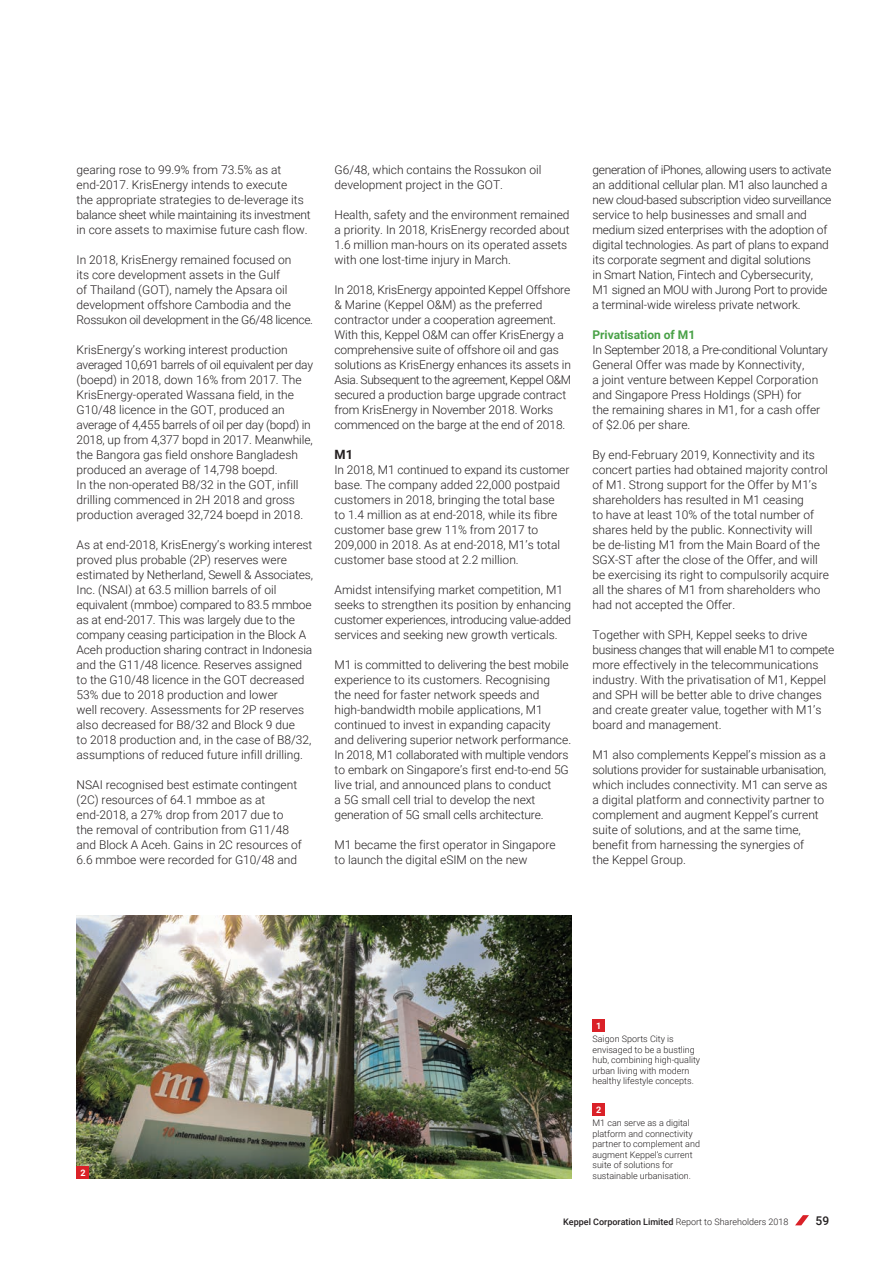
<style>
.page{position:relative;width:893px;height:1263px;background:#fff}
.page>*{position:absolute;margin:0;border:0;box-sizing:border-box;transform-origin:0 0}
.Heading-1{font:700 12.75px "Roboto";color:#231f20}
.Bodytext{font:300 12px/15px "Roboto";color:#231f20}
.Heading-2{font:700 12px "Roboto";color:#49a147}
.t1{font:500 12px "Roboto";color:#231f20}
.t2{font:300 9px/10.5px "Roboto";color:#231f20}
.t3{font:500 9px "Roboto";color:#231f20}
.Caption_No{font:700 9px "Roboto";color:#fff}
.s1{font-weight:300}
</style>
<div class="page">
<img style="left:77px;top:915px;width:494px;height:264px">
<div style="left:592px;top:1019px;width:13px;height:13px;background:#da2128"></div>
<div style="left:592px;top:1103px;width:13px;height:13px;background:#da2128"></div>
<div style="left:77px;top:1166px;width:12px;height:13px;background:#da2128"></div>
<svg style="left:795px;top:1215px;width:14px;height:10px"></svg>
<p class="Bodytext" style="left:77px;top:162px;width:235px">gearing rose to 99.9% from 73.5% as at end-2017. KrisEnergy intends to execute<br>the appropriate strategies to de-leverage its balance sheet while maintaining its investment in core assets to maximise future cash flow.</p>
<p class="Bodytext" style="left:77px;top:252px;width:238px">In 2018, KrisEnergy remained focused on<br>its core development assets in the Gulf<br>of Thailand (GOT), namely the Apsara oil development offshore Cambodia and the Rossukon oil development in the G6/48 licence.</p>
<p class="Bodytext" style="left:77px;top:342px;width:238px">KrisEnergy’s working interest production averaged 10,691 barrels of oil equivalent per day (boepd) in 2018, down 16% from 2017. The KrisEnergy-operated Wassana field, in the G10/48 licence in the GOT, produced an average of 4,455 barrels of oil per day (bopd) in 2018, up from 4,377 bopd in 2017. Meanwhile, the Bangora gas field onshore Bangladesh produced an average of 14,798 boepd.<br>In the non-operated B8/32 in the GOT, infill drilling commenced in 2H 2018 and gross production averaged 32,724 boepd in 2018.</p>
<p class="Bodytext" style="left:77px;top:537px;width:238px">As at end-2018, KrisEnergy’s working interest proved plus probable (2P) reserves were estimated by Netherland, Sewell &amp; Associates, Inc. (NSAI) at 63.5 million barrels of oil equivalent (mmboe) compared to 83.5 mmboe as at end-2017. This was largely due to the company ceasing participation in the Block A Aceh production sharing contract in Indonesia and the G11/48 licence. Reserves assigned to the G10/48 licence in the GOT decreased 53% due to 2018 production and lower<br>well recovery. Assessments for 2P reserves also decreased for B8/32 and Block 9 due<br>to 2018 production and, in the case of B8/32, assumptions of reduced future infill drilling.</p>
<p class="Bodytext" style="left:77px;top:777px;width:227px">NSAI recognised best estimate contingent (2C) resources of 64.1 mmboe as at end-2018, a 27% drop from 2017 due to the removal of contribution from G11/48 and Block A Aceh. Gains in 2C resources of 6.6 mmboe were recorded for G10/48 and</p>
<p class="Bodytext" style="left:334px;top:162px;width:208px">G6/48, which contains the Rossukon oil development project in the GOT.</p>
<p class="Bodytext" style="left:334px;top:207px;width:237px">Health, safety and the environment remained a priority. In 2018, KrisEnergy recorded about 1.6 million man-hours on its operated assets with one lost-time injury in March.</p>
<p class="Bodytext" style="left:334px;top:282px;width:238px">In 2018, KrisEnergy appointed Keppel Offshore &amp; Marine (Keppel O&amp;M) as the preferred contractor under a cooperation agreement.<br>With this, Keppel O&amp;M can offer KrisEnergy a comprehensive suite of offshore oil and gas solutions as KrisEnergy enhances its assets in Asia. Subsequent to the agreement, Keppel O&amp;M secured a production barge upgrade contract from KrisEnergy in November 2018. Works commenced on the barge at the end of 2018.</p>
<p class="Heading-1" style="left:334px;top:446px;width:20px">M1</p>
<p class="Bodytext" style="left:334px;top:462px;width:236px">In 2018, M1 continued to expand its customer base. The company added 22,000 postpaid customers in 2018, bringing the total base<br>to 1.4 million as at end-2018, while its fibre customer base grew 11% from 2017 to 209,000 in 2018. As at end-2018, M1’s total customer base stood at 2.2 million.</p>
<p class="Bodytext" style="left:334px;top:582px;width:238px">Amidst intensifying market competition, M1 seeks to strengthen its position by enhancing customer experiences, introducing value-added services and seeking new growth verticals.</p>
<p class="Bodytext" style="left:334px;top:657px;width:238px">M1 is committed to delivering the best mobile experience to its customers. Recognising<br>the need for faster network speeds and high-bandwidth mobile applications, M1 continued to invest in expanding capacity and delivering superior network performance.<br>In 2018, M1 collaborated with multiple vendors to embark on Singapore’s first end-to-end 5G live trial, and announced plans to conduct<br>a 5G small cell trial to develop the next generation of 5G small cells architecture.</p>
<p class="Bodytext" style="left:334px;top:837px;width:223px">M1 became the first operator in Singapore to launch the digital eSIM on the new</p>
<p class="Bodytext" style="left:592px;top:162px;width:240px">generation of iPhones, allowing users to activate an additional cellular plan. M1 also launched a new cloud-based subscription video surveillance service to help businesses and small and medium sized enterprises with the adoption of digital technologies. As part of plans to expand its corporate segment and digital solutions<br>in Smart Nation, Fintech and Cybersecurity, M1 signed an MOU with Jurong Port to provide a terminal-wide wireless private network.</p>
<p class="Heading-2" style="left:592px;top:326px;width:104px">Privatisation of M1</p>
<p class="Bodytext" style="left:592px;top:342px;width:237px">In September 2018, a Pre-conditional Voluntary General Offer was made by Konnectivity,<br>a joint venture between Keppel Corporation and Singapore Press Holdings (SPH) for<br>the remaining shares in M1, for a cash offer of $2.06 per share.</p>
<p class="Bodytext" style="left:592px;top:447px;width:238px">By end-February 2019, Konnectivity and its concert parties had obtained majority control of M1. Strong support for the Offer by M1’s shareholders has resulted in M1 ceasing<br>to have at least 10% of the total number of shares held by the public. Konnectivity will<br>be de-listing M1 from the Main Board of the SGX-ST after the close of the Offer, and will be exercising its right to compulsorily acquire all the shares of M1 from shareholders who had not accepted the Offer.</p>
<p class="Bodytext" style="left:592px;top:627px;width:243px">Together with SPH, Keppel seeks to drive business changes that will enable M1 to compete more effectively in the telecommunications industry. With the privatisation of M1, Keppel and SPH will be better able to drive changes and create greater value, together with M1’s board and management.</p>
<p class="Bodytext" style="left:592px;top:747px;width:237px">M1 also complements Keppel’s mission as a solutions provider for sustainable urbanisation, which includes connectivity. M1 can serve as a digital platform and connectivity partner to complement and augment Keppel’s current suite of solutions, and at the same time, benefit from harnessing the synergies of<br>the Keppel Group.</p>
<p class="Caption_No" style="left:80px;top:1166px;width:7px">2</p>
<p class="Caption_No" style="left:596px;top:1019px;width:7px">1</p>
<p class="t2" style="left:592px;top:1033px;width:109px">Saigon Sports City is envisaged to be a bustling hub, combining high‑quality urban living with modern healthy lifestyle concepts.</p>
<p class="Caption_No" style="left:596px;top:1103px;width:7px">2</p>
<p class="t2" style="left:592px;top:1117px;width:109px">M1 can serve as a digital platform and connectivity partner to complement and augment Keppel’s current suite of solutions for sustainable urbanisation.</p>
<p class="t3" style="left:563px;top:1215px;width:227px">Keppel Corporation Limited <span class="s1">Report to Shareholders 2018</span></p>
<p class="t1" style="left:815px;top:1212px;width:15px">59</p>
</div>
